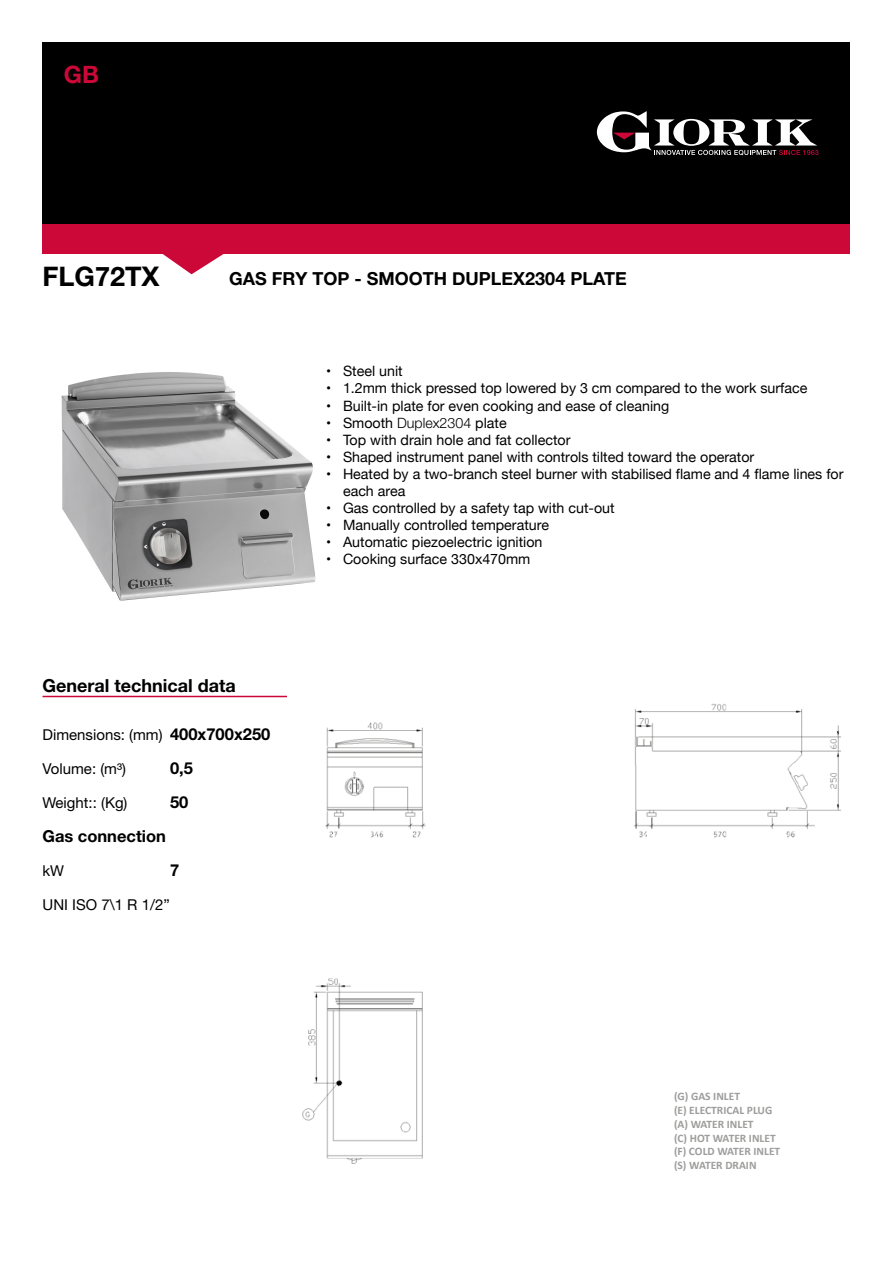
<style>
.page{position:relative;width:893px;height:1263px;background:#fff}
.page>*{position:absolute;margin:0;border:0;box-sizing:border-box;transform-origin:0 0}
.t1{font:700 27px "Helvetica Neue";color:#000}
.t2{font:700 24px "Helvetica Neue";color:#cc0839}
.t3{font:700 18px "Helvetica Neue";color:#000}
.t4{font:700 16.5px "Helvetica Neue";color:#000}
.t5{font:15px "Helvetica Neue";color:#000}
.t6{font:14.25px/17px "Helvetica Neue";color:#000}
.t7{font:700 11.4px/13.8px "Calibri";color:#9d9d9c}
.s1{font-weight:700;font-size:16.5px}
.s2{font-weight:300}
</style>
<div class="page">
<svg style="left:163px;top:254px;width:61px;height:20px"></svg>
<div style="left:43px;top:224px;width:807px;height:30px;background:#cc0839"></div>
<div style="left:43px;top:43px;width:807px;height:181px;background:#000"></div>
<svg style="left:597px;top:111px;width:222px;height:44px"></svg>
<img style="left:61px;top:372px;width:255px;height:229px">
<img style="left:302px;top:703px;width:539px;height:461px">
<hr style="left:43px;top:696px;width:244px;height:1px;background:#cc0839">
<h2 class="t2" style="left:64px;top:59px;width:37px">GB</h2>
<h1 class="t1" style="left:43px;top:260px;width:119px">FLG72TX</h1>
<p class="t3" style="left:229px;top:267px;width:399px">GAS FRY TOP - SMOOTH DUPLEX2304 PLATE</p>
<p class="t3" style="left:43px;top:674px;width:195px">General technical data</p>
<p class="t5" style="left:43px;top:726px;width:229px">Dimensions: (mm) <span class="s1">400x700x250</span></p>
<p class="t5" style="left:43px;top:760px;width:85px">Volume: (m³)</p>
<p class="t4" style="left:170px;top:758px;width:24px">0,5</p>
<p class="t5" style="left:43px;top:794px;width:86px">Weight:: (Kg)</p>
<p class="t4" style="left:170px;top:792px;width:20px">50</p>
<p class="t4" style="left:43px;top:826px;width:125px">Gas connection</p>
<p class="t5" style="left:43px;top:862px;width:23px">kW</p>
<p class="t4" style="left:170px;top:860px;width:11px">7</p>
<p class="t5" style="left:43px;top:896px;width:129px">UNI ISO 7\1 R 1/2”</p>
<p class="t6" style="left:326px;top:364px;width:78px">• Steel unit</p>
<p class="t6" style="left:326px;top:381px;width:483px">• 1.2mm thick pressed top lowered by 3 cm compared to the work surface</p>
<p class="t6" style="left:326px;top:398px;width:345px">• Built-in plate for even cooking and ease of cleaning</p>
<p class="t6" style="left:326px;top:415px;width:182px">• Smooth <span class="s2">Duplex2304</span> plate</p>
<p class="t6" style="left:326px;top:432px;width:246px">• Top with drain hole and fat collector</p>
<p class="t6" style="left:326px;top:449px;width:430px">• Shaped instrument panel with controls tilted toward the operator</p>
<p class="t6" style="left:343px;top:466px;width:502px;text-indent:-17px">• Heated by a two-branch steel burner with stabilised flame and 4 flame lines for each area</p>
<p class="t6" style="left:326px;top:500px;width:290px">• Gas controlled by a safety tap with cut-out</p>
<p class="t6" style="left:326px;top:517px;width:225px">• Manually controlled temperature</p>
<p class="t6" style="left:326px;top:535px;width:218px">• Automatic piezoelectric ignition</p>
<p class="t6" style="left:326px;top:552px;width:206px">• Cooking surface 330x470mm</p>
<p class="t7" style="left:674px;top:1090px;width:108px">(G) GAS INLET<br>(E) ELECTRICAL PLUG (A) WATER INLET<br>(C) HOT WATER INLET (F) COLD WATER INLET (S) WATER DRAIN</p>
</div>
